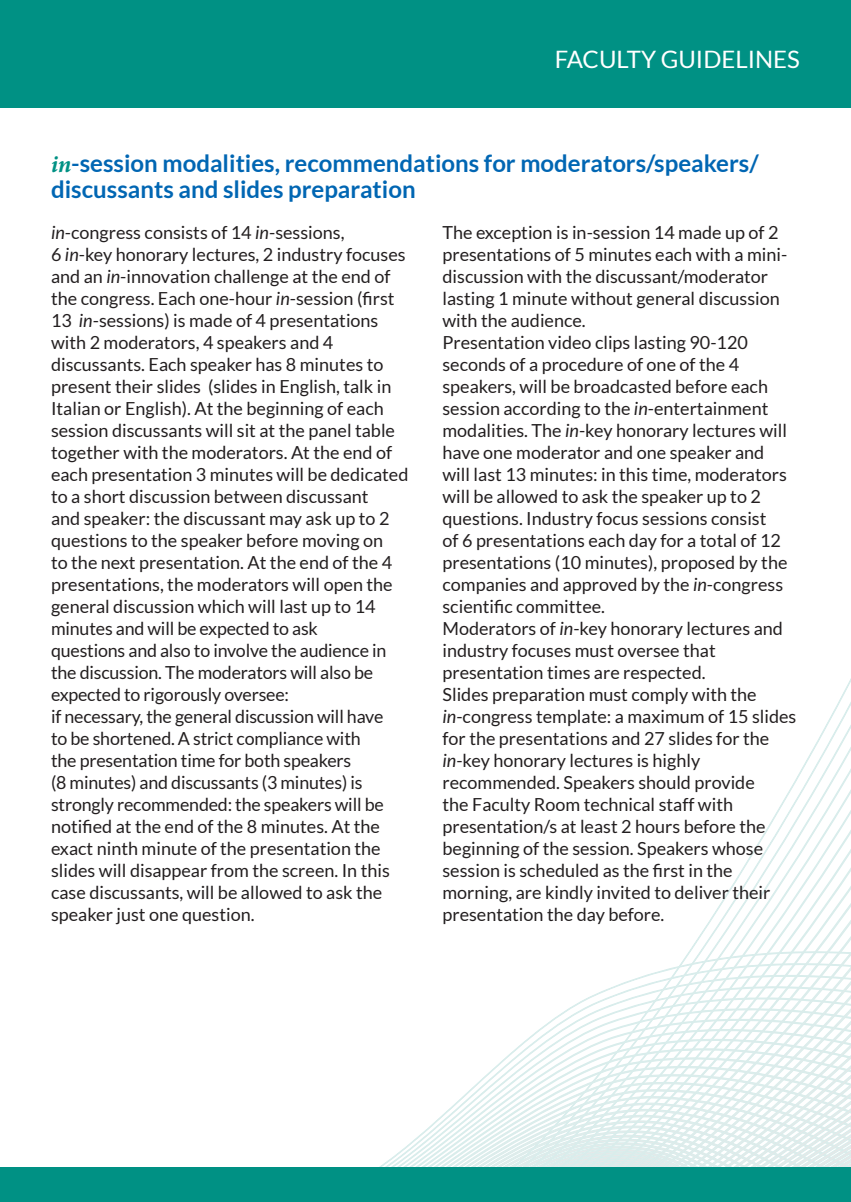
<style>
.page{position:relative;width:851px;height:1202px;background:#fff}
.page>*{position:absolute;margin:0;border:0;box-sizing:border-box;transform-origin:0 0}
.t1{font:700 24px/26px "Lato";color:#0166b3}
.t2{font:24px "Lato";color:#fff}
.t3{font:18px/22px "Lato";color:#231f20}
.s1{font-family:"Minion Variable Concept";font-weight:400;font-style:italic;color:#009184}
.s2{font-style:italic}
</style>
<div class="page">
<svg style="left:760px;top:771px;width:90px;height:69px"></svg>
<svg style="left:334px;top:878px;width:516px;height:290px"></svg>
<div style="left:6px;top:0;width:844px;height:108px;background:#009184"></div>
<div style="left:0;top:0;width:6px;height:108px;background:#009184"></div>
<div style="left:0;top:1168px;width:6px;height:34px;background:#009184"></div>
<div style="left:6px;top:1168px;width:844px;height:34px;background:#009184"></div>
<h1 class="t2" style="left:554px;top:45px;width:246px">FACULTY GUIDELINES</h1>
<h1 class="t1" style="left:51px;top:150px;width:709px"><span class="s1">in</span>-session modalities, recommendations for moderators/speakers/ discussants and slides preparation</h1>
<p class="t3" style="left:51px;top:222px;width:359px"><span class="s2">in</span>-congress consists of 14 <span class="s2">in</span>-sessions,<br>6 <span class="s2">in</span>-key honorary lectures, 2 industry focuses and an <span class="s2">in</span>-innovation challenge at the end of the congress. Each one-hour <span class="s2">in</span>-session (first 13 <span class="s2">in</span>-sessions) is made of 4 presentations with 2 moderators, 4 speakers and 4 discussants. Each speaker has 8 minutes to present their slides (slides in English, talk in Italian or English). At the beginning of each session discussants will sit at the panel table together with the moderators. At the end of each presentation 3 minutes will be dedicated to a short discussion between discussant<br>and speaker: the discussant may ask up to 2 questions to the speaker before moving on<br>to the next presentation. At the end of the 4 presentations, the moderators will open the general discussion which will last up to 14 minutes and will be expected to ask<br>questions and also to involve the audience in the discussion. The moderators will also be expected to rigorously oversee:<br>if necessary, the general discussion will have<br>to be shortened. A strict compliance with<br>the presentation time for both speakers<br>(8 minutes) and discussants (3 minutes) is strongly recommended: the speakers will be notified at the end of the 8 minutes. At the exact ninth minute of the presentation the slides will disappear from the screen. In this case discussants, will be allowed to ask the speaker just one question.</p>
<p class="t3" style="left:442px;top:222px;width:355px">The exception is in-session 14 made up of 2 presentations of 5 minutes each with a mini&shy;discussion with the discussant/moderator lasting 1 minute without general discussion with the audience.<br>Presentation video clips lasting 90-120 seconds of a procedure of one of the 4 speakers, will be broadcasted before each session according to the <span class="s2">in</span>-entertainment modalities. The <span class="s2">in</span>-key honorary lectures will have one moderator and one speaker and<br>will last 13 minutes: in this time, moderators will be allowed to ask the speaker up to 2 questions. Industry focus sessions consist<br>of 6 presentations each day for a total of 12 presentations (10 minutes), proposed by the companies and approved by the <span class="s2">in</span>-congress scientific committee.<br>Moderators of <span class="s2">in</span>-key honorary lectures and industry focuses must oversee that presentation times are respected.<br>Slides preparation must comply with the <span class="s2">in</span>-congress template: a maximum of 15 slides for the presentations and 27 slides for the <span class="s2">in</span>-key honorary lectures is highly recommended. Speakers should provide<br>the Faculty Room technical staff with presentation/s at least 2 hours before the beginning of the session. Speakers whose session is scheduled as the first in the morning, are kindly invited to deliver their presentation the day before.</p>
</div>
